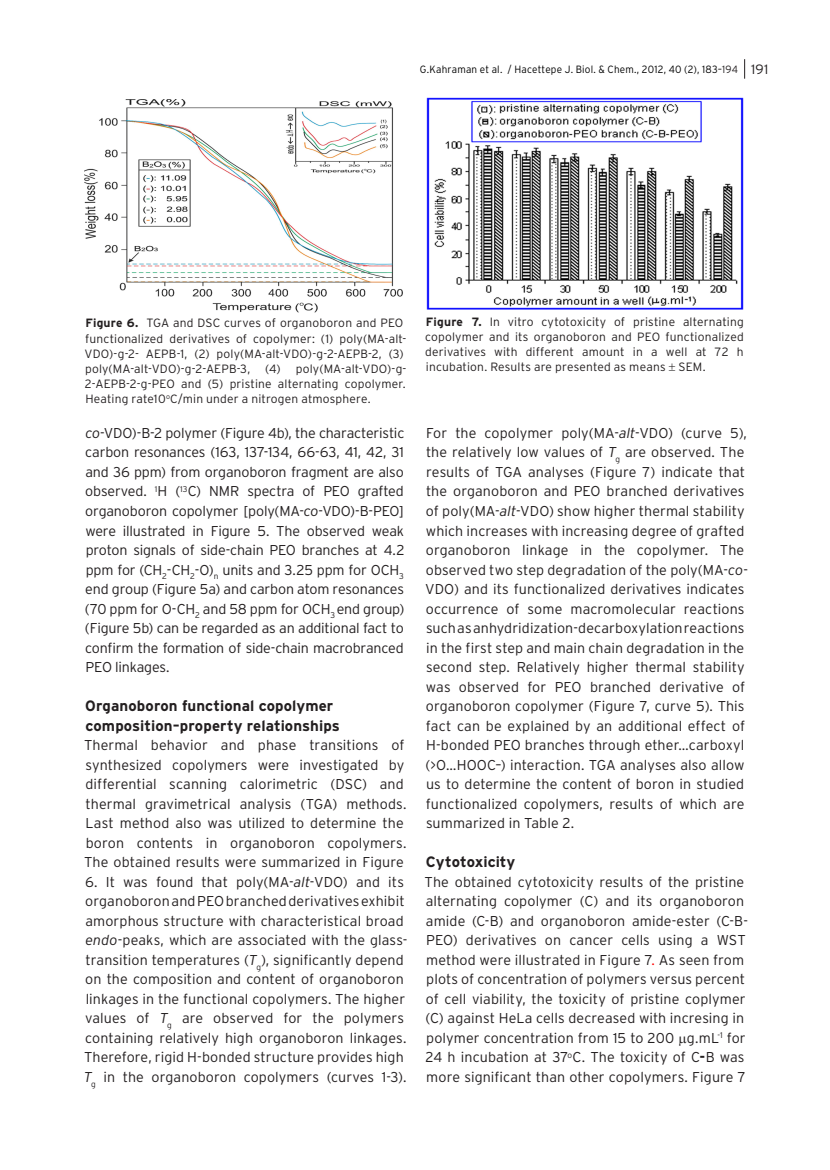
<style>
.page{position:relative;width:830px;height:1170px;background:#fff}
.page>*{position:absolute;margin:0;border:0;box-sizing:border-box;transform-origin:0 0}
.Ba_l_k_2_Maj_Min{font:700 15px/19.5px "Interstate";letter-spacing:.005em;color:#231f20}
.Paragraf_1{font:300 14.25px/19.5px "Interstate";letter-spacing:.005em;color:#231f20}
.Paragraf_2{font:300 14.25px/19.5px "Interstate";letter-spacing:-.015em;color:#231f20;text-align:justify}
.Tablo___Figures_a_k{font:300 12px/15px "Interstate";letter-spacing:.015em;color:#231f20;text-align:justify}
.t1{font:300 10.5px "Interstate";letter-spacing:.02em;color:#000;scale:.95 1}
.s1{color:#231f20}
.s2{font-size:13.5px;color:#231f20}
.s3{font-weight:700}
.s4{font-style:italic}
.s5{color:#f00}
</style>
<div class="page">
<svg style="left:744px;top:59px;width:1px;height:20px"></svg>
<img style="left:426px;top:98px;width:318px;height:212px">
<img style="left:85px;top:100px;width:318px;height:212px">
<p class="t1" style="left:420px;top:63px;width:368px">G.Kahraman et al. / Hacettepe J. Biol. &amp; Chem., 2012, 40 (2), 183–<span class="s1">194</span> <span class="s2">191</span></p>
<p class="Tablo___Figures_a_k" style="left:84px;top:315px;width:323px;text-align:left"><span class="s3">Figure 6.</span> TGA and DSC curves of organoboron and PEO functionalized derivatives of copolymer: (1) poly(MA-alt-VDO)-g-2- AEPB-1, (2) poly(MA-alt-VDO)-g-2-AEPB-2, (3) poly(MA-alt-VDO)-g-2-AEPB-3,</p>
<p class="Tablo___Figures_a_k" style="left:85px;top:360px;width:323px;text-indent:180px">(4) poly(MA-alt-VDO)-g-2-AEPB-2-g-PEO and (5) pristine alternating copolymer.<br>Heating rate10<sup>o</sup>C/min under a nitrogen atmosphere.</p>
<p class="Paragraf_2" style="left:85px;top:423px;width:321px"><span class="s4">co</span>-VDO)-B-2 polymer (Figure 4b), the characteristic carbon resonances (163, 137-134, 66-63, 41, 42, 31 and 36 ppm) from organoboron fragment are also observed. <sup>1</sup>H (<sup>13</sup>C) NMR spectra of PEO grafted organoboron copolymer [poly(MA-<span class="s4">co</span>-VDO)-B-PEO] were illustrated in Figure 5. The observed weak proton signals of side-chain PEO branches at 4.2 ppm for (CH<sub>2</sub>-CH<sub>2</sub>-O)<sub>n</sub> units and 3.25 ppm for OCH<sub>3 </sub>end group (Figure 5a) and carbon atom resonances (70 ppm for O-CH<sub>2</sub> and 58 ppm for OCH<sub>3</sub> end group) (Figure 5b) can be regarded as an additional fact to confirm the formation of side-chain macrobranced PEO linkages.</p>
<p class="Ba_l_k_2_Maj_Min" style="left:85px;top:696px;width:256px">Organoboron functional copolymer composition–property relationships</p>
<p class="Paragraf_1" style="left:84px;top:735px;width:324px">Thermal behavior and phase transitions of synthesized copolymers were investigated by differential scanning calorimetric (DSC) and thermal gravimetrical analysis (TGA) methods.<br>Last method also was utilized to determine the boron contents in organoboron copolymers.<br>The obtained results were summarized in Figure</p>
<p class="Paragraf_1" style="left:84px;top:871px;width:325px">6. It was found that poly(MA-<span class="s4">alt</span>-VDO) and its organoboron and PEO branched derivatives exhibit amorphous structure with characteristical broad <span class="s4">endo</span>-peaks, which are associated with the glass&shy;transition temperatures (<span class="s4">T</span><sub>g</sub>), significantly depend on the composition and content of organoboron linkages in the functional copolymers. The higher values of <span class="s4">T</span><sub>g</sub> are observed for the polymers containing relatively high organoboron linkages.<br>Therefore, rigid H-bonded structure provides high <span class="s4">T</span><sub>g</sub> in the organoboron copolymers (curves 1-3).</p>
<p class="Tablo___Figures_a_k" style="left:425px;top:314px;width:320px"><span class="s3">Figure 7.</span> In vitro cytotoxicity of pristine alternating copolymer and its organoboron and PEO functionalized derivatives with different amount in a well at 72 h incubation. Results are presented as means SEM.</p>
<p class="Paragraf_1" style="left:425px;top:423px;width:324px">For the copolymer poly(MA-<span class="s4">alt</span>-VDO) (curve 5), the relatively low values of <span class="s4">T</span><sub>g</sub> are observed. The results of TGA analyses (Figure 7) indicate that the organoboron and PEO branched derivatives of poly(MA-<span class="s4">alt</span>-VDO) show higher thermal stability which increases with increasing degree of grafted organoboron linkage in the copolymer. The observed two step degradation of the poly(MA-<span class="s4">co</span>-VDO) and its functionalized derivatives indicates occurrence of some macromolecular reactions such as anhydridization-decarboxylation reactions in the first step and main chain degradation in the second step. Relatively higher thermal stability was observed for PEO branched derivative of organoboron copolymer (Figure 7, curve 5). This fact can be explained by an additional effect of H-bonded PEO branches through ether…carboxyl (&gt;O…HOOC–) interaction. TGA analyses also allow us to determine the content of boron in studied functionalized copolymers, results of which are summarized in Table 2.</p>
<p class="Ba_l_k_2_Maj_Min" style="left:425px;top:852px;width:91px">Cytotoxicity</p>
<p class="Paragraf_1" style="left:424px;top:871px;width:325px">The obtained cytotoxicity results of the pristine alternating copolymer (C) and its organoboron amide (C-B) and organoboron amide-ester (C-B-PEO) derivatives on cancer cells using a WST method were illustrated in Figure 7<span class="s5">.</span> As seen from plots of concentration of polymers versus percent of cell viability, the toxicity of pristine coplymer (C) against HeLa cells decreased with incresing in polymer concentration from 15 to 200 g.mL<sup>-1</sup> for 24 h incubation at 37<sup>o</sup>C. The toxicity of C<span class="s3">-</span>B was more significant than other copolymers. Figure 7</p>
</div>
